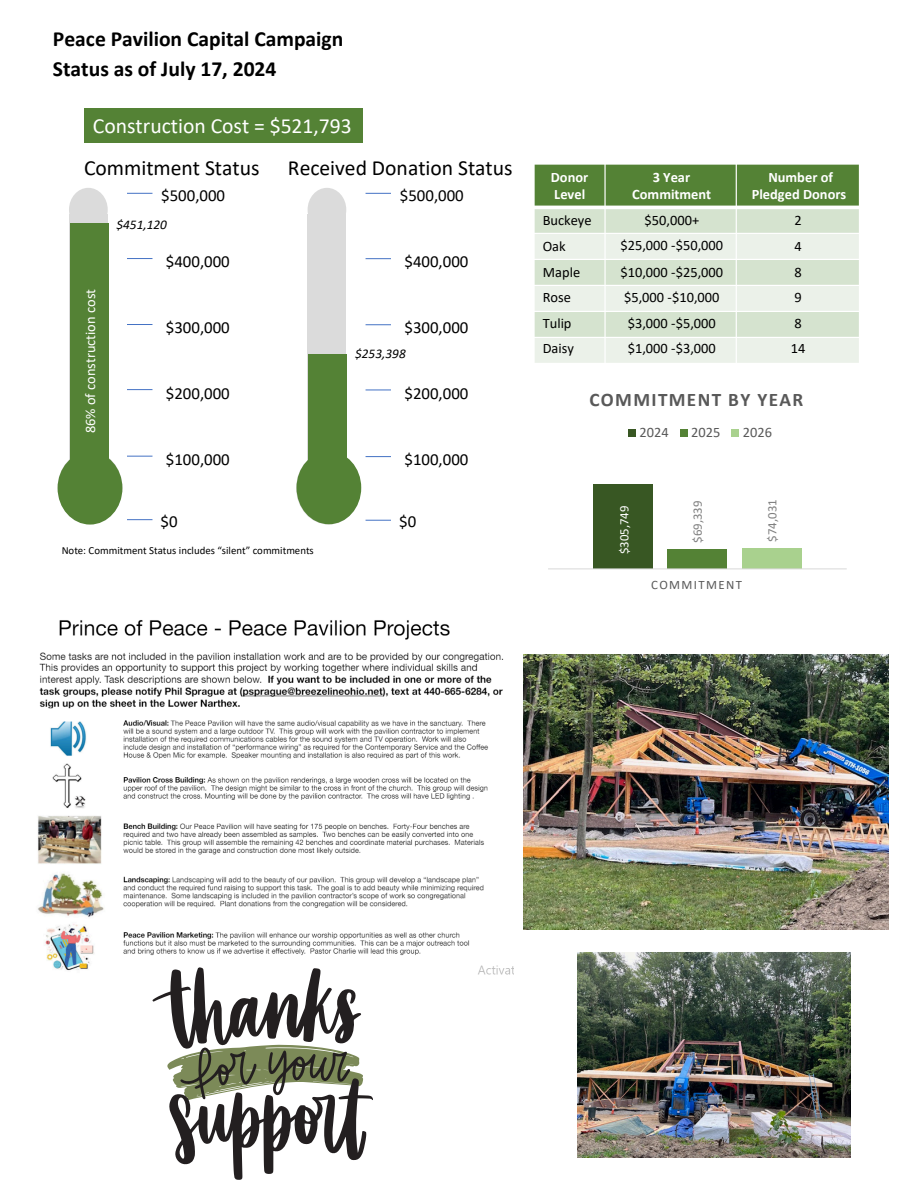
<style>
.page{position:relative;width:918px;height:1188px;background:#fff}
.page>*{position:absolute;margin:0;border:0;box-sizing:border-box;transform-origin:0 0}
.t1{font:700 21.6px/29.7px "Calibri";color:#000}
.t2{font:21.6px "Calibri";color:#000}
.t3{font:21.6px "Calibri";color:#fff}
.t4{font:700 19.2px "Calibri";letter-spacing:.07em;color:#595959}
.t5{font:16.8px "Calibri";color:#000}
.t6{font:14.4px/25.7px "Calibri";letter-spacing:.005em;color:#000}
.t7{font:700 14.4px/17.1px "Calibri";color:#fff;text-align:center}
.t8{font:14.4px "Calibri";color:#fff}
.t9{font:14.4px "Calibri";color:#595959}
.t10{font:italic 13.35px "Calibri";letter-spacing:.005em;color:#000}
.t11{font:italic 13.2px "Calibri";letter-spacing:.005em;color:#000}
.t12{font:12.9px "Calibri";color:#7f7f7f}
.t13{font:12.9px "Calibri";letter-spacing:.11em;color:#595959}
.t14{font:12.9px "Calibri";color:#fff}
.t15{font:10.8px "Calibri";color:#000}
.s1{font-weight:700;color:#fff}
</style>
<div class="page">
<img style="left:37px;top:620px;width:477px;height:355px">
<div style="left:69px;top:188px;width:39px;height:44px;background:#dbdbdb;border-radius:50%"></div>
<div style="left:69px;top:214px;width:39px;height:273px;background:#dbdbdb"></div>
<svg style="left:127px;top:193px;width:25px;height:1px"></svg>
<svg style="left:127px;top:456px;width:25px;height:1px"></svg>
<svg style="left:127px;top:324px;width:25px;height:1px"></svg>
<svg style="left:127px;top:258px;width:25px;height:1px"></svg>
<svg style="left:127px;top:389px;width:25px;height:1px"></svg>
<svg style="left:127px;top:519px;width:25px;height:1px"></svg>
<div style="left:58px;top:452px;width:64px;height:73px;background:#548235;border-radius:50%"></div>
<div style="left:70px;top:223px;width:38px;height:253px;background:#548235"></div>
<div style="left:84px;top:108px;width:279px;height:35px;background:#548235"></div>
<svg style="left:296px;top:452px;width:65px;height:73px"></svg>
<div style="left:308px;top:188px;width:38px;height:44px;background:#dbdbdb;border-radius:50%"></div>
<div style="left:308px;top:214px;width:38px;height:274px;background:#dbdbdb"></div>
<svg style="left:366px;top:193px;width:25px;height:1px"></svg>
<svg style="left:366px;top:456px;width:25px;height:1px"></svg>
<svg style="left:366px;top:324px;width:25px;height:1px"></svg>
<svg style="left:366px;top:258px;width:25px;height:1px"></svg>
<svg style="left:366px;top:390px;width:25px;height:1px"></svg>
<svg style="left:366px;top:520px;width:25px;height:1px"></svg>
<div style="left:297px;top:451px;width:64px;height:73px;background:#548235;border-radius:50%"></div>
<div style="left:308px;top:354px;width:39px;height:126px;background:#548235"></div>
<div style="left:593px;top:484px;width:60px;height:85px;background:#385723"></div>
<div style="left:668px;top:550px;width:59px;height:19px;background:#548235"></div>
<div style="left:742px;top:548px;width:60px;height:21px;background:#a9d18e"></div>
<hr style="left:548px;top:568px;width:299px;height:1px;background:#d9d9d9">
<div style="left:628px;top:429px;width:8px;height:7px;background:#385723"></div>
<div style="left:680px;top:429px;width:8px;height:7px;background:#548235"></div>
<div style="left:731px;top:429px;width:8px;height:7px;background:#a9d18e"></div>
<div style="left:534px;top:164px;width:71px;height:43px;background:#548235"></div>
<div style="left:605px;top:164px;width:131px;height:43px;background:#548235"></div>
<div style="left:736px;top:164px;width:123px;height:43px;background:#548235"></div>
<div style="left:534px;top:207px;width:71px;height:26px;background:#d5e3cf"></div>
<div style="left:605px;top:207px;width:131px;height:26px;background:#d5e3cf"></div>
<div style="left:736px;top:207px;width:123px;height:26px;background:#d5e3cf"></div>
<div style="left:534px;top:233px;width:71px;height:26px;background:#ebf1e9"></div>
<div style="left:605px;top:233px;width:131px;height:26px;background:#ebf1e9"></div>
<div style="left:736px;top:233px;width:123px;height:26px;background:#ebf1e9"></div>
<div style="left:534px;top:259px;width:71px;height:26px;background:#d5e3cf"></div>
<div style="left:605px;top:259px;width:131px;height:26px;background:#d5e3cf"></div>
<div style="left:736px;top:259px;width:123px;height:26px;background:#d5e3cf"></div>
<div style="left:534px;top:285px;width:71px;height:26px;background:#ebf1e9"></div>
<div style="left:605px;top:285px;width:131px;height:26px;background:#ebf1e9"></div>
<div style="left:736px;top:285px;width:123px;height:26px;background:#ebf1e9"></div>
<div style="left:534px;top:311px;width:71px;height:26px;background:#d5e3cf"></div>
<div style="left:605px;top:311px;width:131px;height:26px;background:#d5e3cf"></div>
<div style="left:736px;top:311px;width:123px;height:26px;background:#d5e3cf"></div>
<div style="left:534px;top:337px;width:71px;height:26px;background:#ebf1e9"></div>
<div style="left:605px;top:337px;width:131px;height:26px;background:#ebf1e9"></div>
<div style="left:736px;top:337px;width:123px;height:26px;background:#ebf1e9"></div>
<hr style="left:604px;top:163px;width:2px;height:201px;background:#fff">
<hr style="left:736px;top:163px;width:1px;height:201px;background:#fff">
<hr style="left:533px;top:206px;width:327px;height:3px;background:#fff">
<hr style="left:533px;top:233px;width:327px;height:1px;background:#fff">
<hr style="left:533px;top:259px;width:327px;height:1px;background:#fff">
<hr style="left:533px;top:285px;width:327px;height:1px;background:#fff">
<hr style="left:533px;top:311px;width:327px;height:1px;background:#fff">
<hr style="left:533px;top:337px;width:327px;height:1px;background:#fff">
<hr style="left:533px;top:163px;width:2px;height:201px;background:#fff">
<hr style="left:533px;top:163px;width:327px;height:2px;background:#fff">
<img style="left:523px;top:655px;width:366px;height:274px">
<img style="left:578px;top:953px;width:273px;height:205px">
<svg style="left:152px;top:967px;width:221px;height:213px"></svg>
<h2 class="t1" style="left:53px;top:26px;width:292px">Peace Pavilion Capital Campaign<br>Status as of July 17, 2024</h2>
<p class="t3" style="left:93px;top:117px;width:260px">Construction Cost = $521,793</p>
<h4 class="t2" style="left:84px;top:158px;width:177px">Commitment Status</h4>
<h4 class="t2" style="left:288px;top:158px;width:226px">Received Donation Status</h4>
<h6 class="t5" style="left:161px;top:188px;width:65px">$500,000</h6>
<h5 class="t10" style="left:116px;top:219px;width:52px">$451,120</h5>
<h6 class="t8" style="left:84px;top:433px;width:146px;rotate:-90deg">86% of construction cost</h6>
<h4 class="t5" style="left:166px;top:254px;width:65px">$400,000</h4>
<h4 class="t5" style="left:166px;top:321px;width:65px">$300,000</h4>
<h4 class="t5" style="left:166px;top:386px;width:65px">$200,000</h4>
<p class="t5" style="left:166px;top:453px;width:65px">$100,000</p>
<h4 class="t5" style="left:161px;top:514px;width:19px">$0</h4>
<h5 class="t15" style="left:62px;top:545px;width:254px">Note: Commitment Status includes “silent” commitments</h5>
<p class="t5" style="left:400px;top:188px;width:65px">$500,000</p>
<p class="t5" style="left:404px;top:254px;width:65px">$400,000</p>
<h5 class="t5" style="left:404px;top:321px;width:65px">$300,000</h5>
<h6 class="t11" style="left:355px;top:348px;width:52px">$253,398</h6>
<h5 class="t5" style="left:404px;top:386px;width:65px">$200,000</h5>
<h6 class="t5" style="left:404px;top:453px;width:65px">$100,000</h6>
<p class="t5" style="left:399px;top:514px;width:19px">$0</p>
<h2 class="t7" style="left:551px;top:170px;width:39px">Donor</h2>
<p class="t7" style="left:554px;top:187px;width:32px">Level</p>
<h6 class="t6" style="left:543px;top:209px;width:50px">Buckeye<br>Oak<br>Maple<br>Rose<br>Tulip<br>Daisy</h6>
<h4 class="t7" style="left:653px;top:170px;width:39px">3 Year</h4>
<h4 class="t6" style="left:620px;top:183px;width:104px;text-align:center"><span class="s1">Commitment </span>$50,000+ $25,000 -$50,000 $10,000 -$25,000 $5,000 -$10,000 $3,000 -$5,000 $1,000 -$3,000</h4>
<h4 class="t7" style="left:752px;top:170px;width:96px">Number of<br>Pledged Donors</h4>
<h4 class="t6" style="left:791px;top:209px;width:16px">2<br>4<br>8<br>9<br>8<br>14</h4>
<h6 class="t4" style="left:589px;top:391px;width:215px">COMMITMENT BY YEAR</h6>
<h4 class="t9" style="left:639px;top:426px;width:31px">2024</h4>
<h6 class="t9" style="left:691px;top:426px;width:31px">2025</h6>
<h4 class="t9" style="left:743px;top:426px;width:31px">2026</h4>
<h6 class="t14" style="left:619px;top:554px;width:50px;rotate:-90deg">$305,749</h6>
<p class="t12" style="left:692px;top:543px;width:44px;rotate:-90deg">$69,339</p>
<h3 class="t12" style="left:767px;top:542px;width:44px;rotate:-90deg">$74,031</h3>
<h6 class="t13" style="left:651px;top:579px;width:92px">COMMITMENT</h6>
</div>
